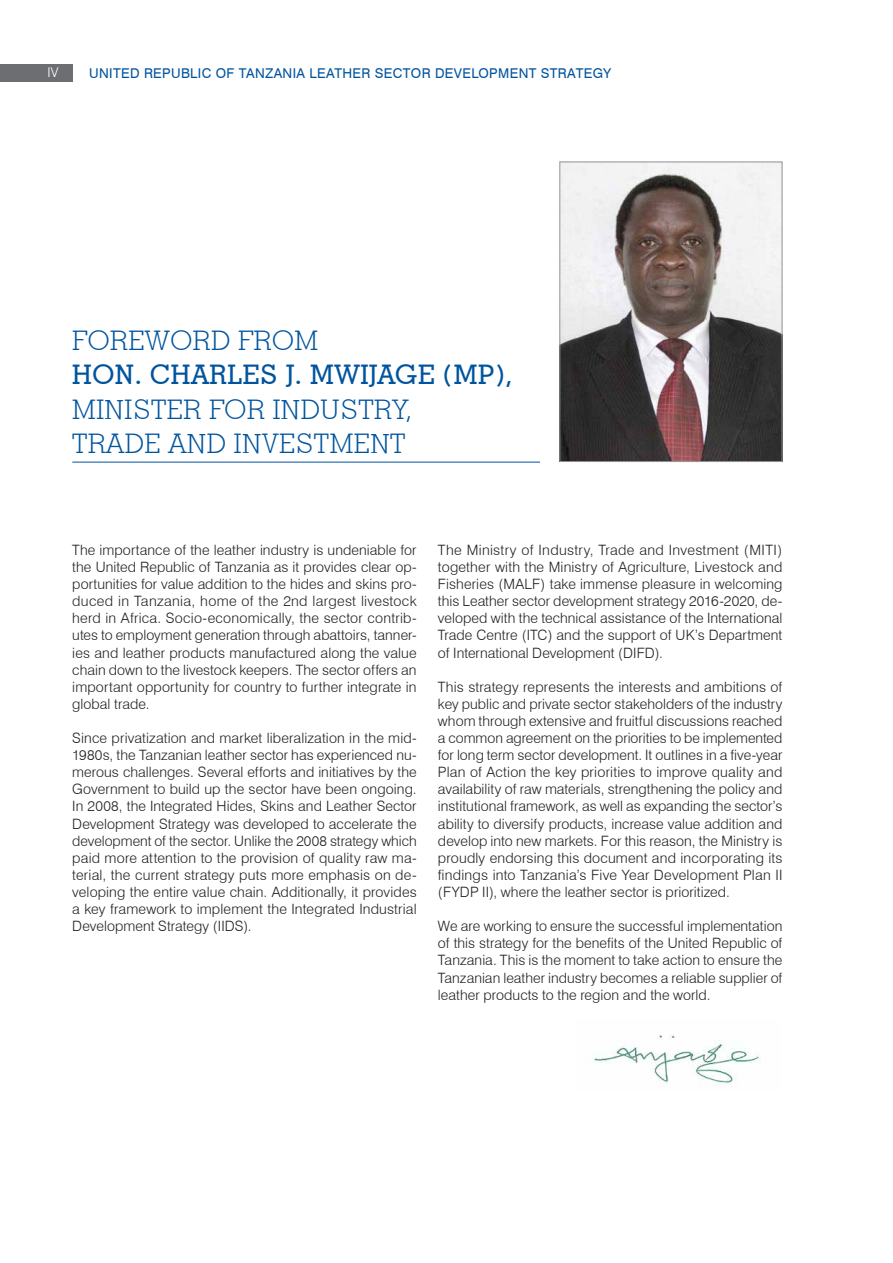
<style>
.page{position:relative;width:893px;height:1263px;background:#fff}
.page>*{position:absolute;margin:0;border:0;box-sizing:border-box;transform-origin:0 0}
.t1{font:300 27px/34.5px "Geometric Slab 703 BT";letter-spacing:.02em;color:#00549e}
.Body_text{font:300 14.25px/17.1px "Swiss 721 BT";letter-spacing:.005em;color:#231f20;text-align:justify}
.t2{font:13.5px "Swiss 721 BT";letter-spacing:.025em;color:#00549e}
.t3{font:300 13.5px "Swiss 721 BT";color:#fff}
.s1{font-weight:500}
</style>
<div class="page">
<div style="left:0;top:64px;width:72px;height:17px;background:#6d6e71"></div>
<hr style="left:72px;top:462px;width:468px;height:1px;background:#00549e">
<img style="left:561px;top:164px;width:219px;height:296px">
<div style="left:559px;top:162px;width:223px;height:300px;border:1px solid #939598"></div>
<img style="left:593px;top:1035px;width:167px;height:51px">
<p class="t3" style="left:48px;top:64px;width:12px">IV</p>
<p class="t2" style="left:89px;top:65px;width:523px">UNITED REPUBLIC OF TANZANIA LEATHER SECTOR DEVELOPMENT STRATEGY</p>
<p class="t1" style="left:72px;top:323px;width:442px">FOREWORD FROM<br><span class="s1">HON. CHARLES J. MWIJAGE (MP),<br></span>MINISTER FOR INDUSTRY,<br>TRADE AND INVESTMENT</p>
<p class="Body_text" style="left:72px;top:541px;width:346px">The importance of the leather industry is undeniable for the United Republic of Tanzania as it provides clear op&shy;portunities for value addition to the hides and skins pro&shy;duced in Tanzania, home of the 2nd largest livestock herd in Africa. Socio-economically, the sector contrib&shy;utes to employment generation through abattoirs, tanner&shy;ies and leather products manufactured along the value chain down to the livestock keepers. The sector offers an important opportunity for country to further integrate in global trade.</p>
<p class="Body_text" style="left:72px;top:729px;width:346px">Since privatization and market liberalization in the mid-1980s, the Tanzanian leather sector has experienced nu&shy;merous challenges. Several efforts and initiatives by the Government to build up the sector have been ongoing.<br>In 2008, the Integrated Hides, Skins and Leather Sector Development Strategy was developed to accelerate the development of the sector. Unlike the 2008 strategy which paid more attention to the provision of quality raw ma&shy;terial, the current strategy puts more emphasis on de&shy;veloping the entire value chain. Additionally, it provides a key framework to implement the Integrated Industrial Development Strategy (IIDS).</p>
<p class="Body_text" style="left:438px;top:541px;width:346px">The Ministry of Industry, Trade and Investment (MITI) together with the Ministry of Agriculture, Livestock and Fisheries (MALF) take immense pleasure in welcoming this Leather sector development strategy 2016-2020, de&shy;veloped with the technical assistance of the International Trade Centre (ITC) and the support of UK’s Department of International Development (DIFD).</p>
<p class="Body_text" style="left:438px;top:678px;width:346px">This strategy represents the interests and ambitions of key public and private sector stakeholders of the industry whom through extensive and fruitful discussions reached a common agreement on the priorities to be implemented for long term sector development. It outlines in a five-year Plan of Action the key priorities to improve quality and availability of raw materials, strengthening the policy and institutional framework, as well as expanding the sector’s ability to diversify products, increase value addition and develop into new markets. For this reason, the Ministry is proudly endorsing this document and incorporating its findings into Tanzania’s Five Year Development Plan II (FYDP II), where the leather sector is prioritized.</p>
<p class="Body_text" style="left:438px;top:917px;width:346px">We are working to ensure the successful implementation of this strategy for the benefits of the United Republic of Tanzania. This is the moment to take action to ensure the Tanzanian leather industry becomes a reliable supplier of leather products to the region and the world.</p>
</div>
